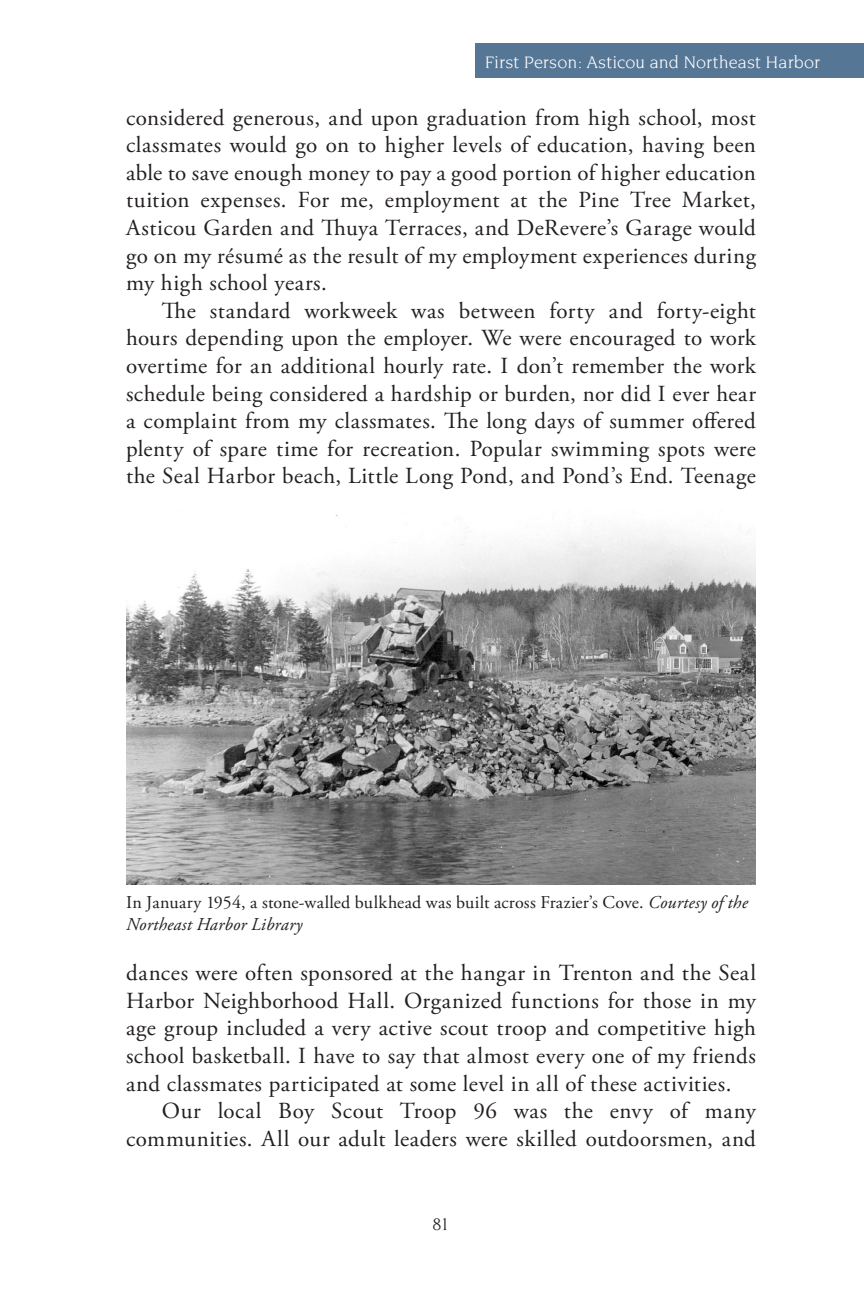
<style>
.page{position:relative;width:864px;height:1296px;background:#fff}
.page>*{position:absolute;margin:0;border:0;box-sizing:border-box;transform-origin:0 0}
.body{font:23px/27.6px "Adobe Garamond Pro";letter-spacing:.02em;color:#231f20;text-align:justify}
.t1{font:18px/21.6px "Adobe Garamond Pro";letter-spacing:.015em;color:#231f20}
.t2{font:18px "Novarese";letter-spacing:.005em;color:#fff}
.t3{font:italic 18px "Novarese";color:#231f20}
.s1{font-style:italic}
</style>
<div class="page">
<div style="left:476px;top:43px;width:388px;height:35px;background:#567696"></div>
<img style="left:126px;top:514px;width:630px;height:370px">
<p class="t2" style="left:485px;top:52px;width:337px">First Person: Asticou and Northeast Harbor</p>
<p class="body" style="left:126px;top:104px;width:632px">considered generous, and upon graduation from high school, most classmates would go on to higher levels of education, having been able to save enough money to pay a good portion of higher education tuition expenses. For me, employment at the Pine Tree Market, Asticou Garden and Thuya Terraces, and DeRevere’s Garage would go on my résumé as the result of my employment experiences during my high school years.</p>
<p class="body" style="left:126px;top:298px;width:632px;text-indent:36px">The standard workweek was between forty and forty-eight hours depending upon the employer. We were encouraged to work overtime for an additional hourly rate. I don’t remember the work schedule being considered a hardship or burden, nor did I ever hear a complaint from my classmates. The long days of summer offered plenty of spare time for recreation. Popular swimming spots were the Seal Harbor beach, Little Long Pond, and Pond’s End. Teenage</p>
<p class="t1" style="left:126px;top:893px;width:623px">In January 1954, a stone-walled bulkhead was built across Frazier’s Cove. <span class="s1">Courtesy of the<br>Northeast Harbor Library</span></p>
<p class="body" style="left:126px;top:960px;width:632px">dances were often sponsored at the hangar in Trenton and the Seal Harbor Neighborhood Hall. Organized functions for those in my age group included a very active scout troop and competitive high school basketball. I have to say that almost every one of my friends and classmates participated at some level in all of these activities.</p>
<p class="body" style="left:126px;top:1098px;width:632px;text-align:right">Our local Boy Scout Troop 96 was the envy of many communities. All our adult leaders were skilled outdoorsmen, and</p>
<p class="t3" style="left:432px;top:1215px;width:19px">81</p>
</div>
